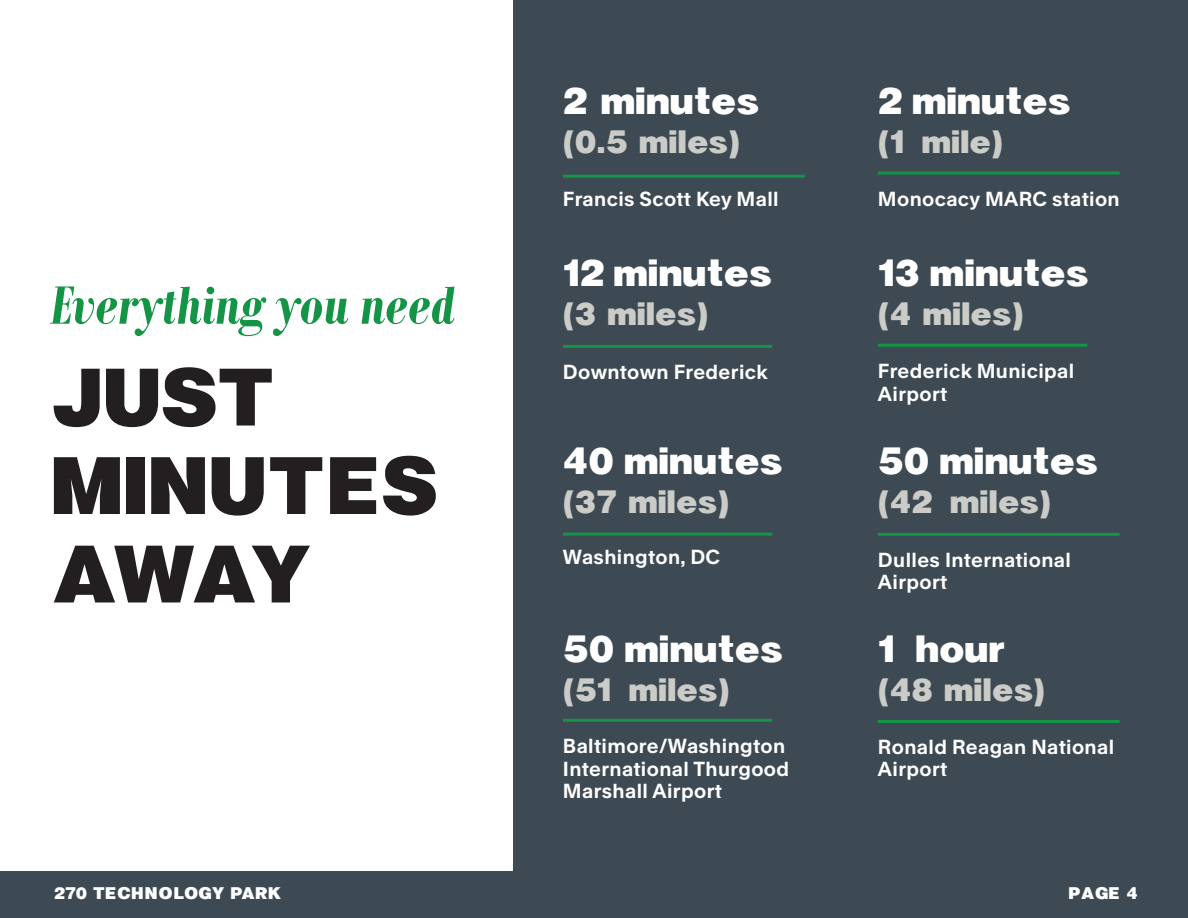
<style>
.page{position:relative;width:1188px;height:918px;background:#fff}
.page>*{position:absolute;margin:0;border:0;box-sizing:border-box;transform-origin:0 0}
.t1{font:700 87px/88.5px "Helvetica Black Original";color:#231f20}
.t2{font:italic 700 58.5px "Bodoni MT Condensed";color:#149545}
.t3{font:700 40.5px "Helvetica Black Original";color:#fff}
.t4{font:700 34.5px "Helvetica Black Original";color:#cbccc7}
.t5{font:700 19.5px/22.5px "Rand";letter-spacing:.02em;color:#fff}
.t6{font:700 18px "Helvetica Black Original";color:#fff}
</style>
<div class="page">
<div style="left:0;top:872px;width:1188px;height:46px;background:#3d4a53"></div>
<div style="left:513px;top:0;width:675px;height:884px;background:#3d4a53"></div>
<hr style="left:563px;top:175px;width:242px;height:3px;background:#149545">
<hr style="left:878px;top:720px;width:242px;height:3px;background:#149545">
<hr style="left:563px;top:719px;width:209px;height:3px;background:#149545">
<hr style="left:878px;top:533px;width:242px;height:3px;background:#149545">
<hr style="left:878px;top:172px;width:242px;height:3px;background:#149545">
<hr style="left:563px;top:533px;width:209px;height:3px;background:#149545">
<hr style="left:563px;top:345px;width:209px;height:3px;background:#149545">
<hr style="left:878px;top:344px;width:209px;height:3px;background:#149545">
<h2 class="t2" style="left:51px;top:270px;width:405px">Everything you need</h2>
<h1 class="t1" style="left:51px;top:354px;width:390px">JUST<br>MINUTES<br>AWAY</h1>
<h3 class="t3" style="left:563px;top:81px;width:198px">2 minutes</h3>
<h3 class="t4" style="left:563px;top:125px;width:179px">(0.5 miles)</h3>
<p class="t5" style="left:563px;top:185px;width:217px">Francis Scott Key Mall</p>
<h3 class="t3" style="left:563px;top:253px;width:211px">12 minutes</h3>
<h3 class="t4" style="left:563px;top:297px;width:147px">(3 miles)</h3>
<p class="t5" style="left:563px;top:358px;width:206px">Downtown Frederick</p>
<h3 class="t3" style="left:563px;top:441px;width:221px">40 minutes</h3>
<h3 class="t4" style="left:563px;top:485px;width:168px">(37 miles)</h3>
<p class="t5" style="left:563px;top:544px;width:159px">Washington, DC</p>
<h3 class="t3" style="left:563px;top:628px;width:222px">50 minutes</h3>
<h3 class="t4" style="left:563px;top:672px;width:168px">(51 miles)</h3>
<p class="t5" style="left:563px;top:733px;width:228px">Baltimore/Washington<br>International Thurgood<br>Marshall Airport</p>
<h3 class="t3" style="left:878px;top:81px;width:194px">2 minutes</h3>
<h3 class="t4" style="left:878px;top:125px;width:126px">(1 mile)</h3>
<p class="t5" style="left:878px;top:186px;width:243px">Monocacy MARC station</p>
<h3 class="t3" style="left:878px;top:253px;width:212px">13 minutes</h3>
<h3 class="t4" style="left:878px;top:297px;width:147px">(4 miles)</h3>
<p class="t5" style="left:878px;top:358px;width:198px">Frederick Municipal<br>Airport</p>
<h3 class="t3" style="left:878px;top:441px;width:222px">50 minutes</h3>
<h3 class="t4" style="left:878px;top:485px;width:175px">(42 miles)</h3>
<p class="t5" style="left:878px;top:546px;width:195px">Dulles International<br>Airport</p>
<h3 class="t3" style="left:878px;top:628px;width:129px">1 hour</h3>
<h3 class="t4" style="left:878px;top:672px;width:169px">(48 miles)</h3>
<p class="t5" style="left:878px;top:734px;width:238px">Ronald Reagan National<br>Airport</p>
<p class="t6" style="left:54px;top:884px;width:229px">270 TECHNOLOGY PARK</p>
<p class="t6" style="left:1069px;top:884px;width:71px">PAGE 4</p>
</div>
